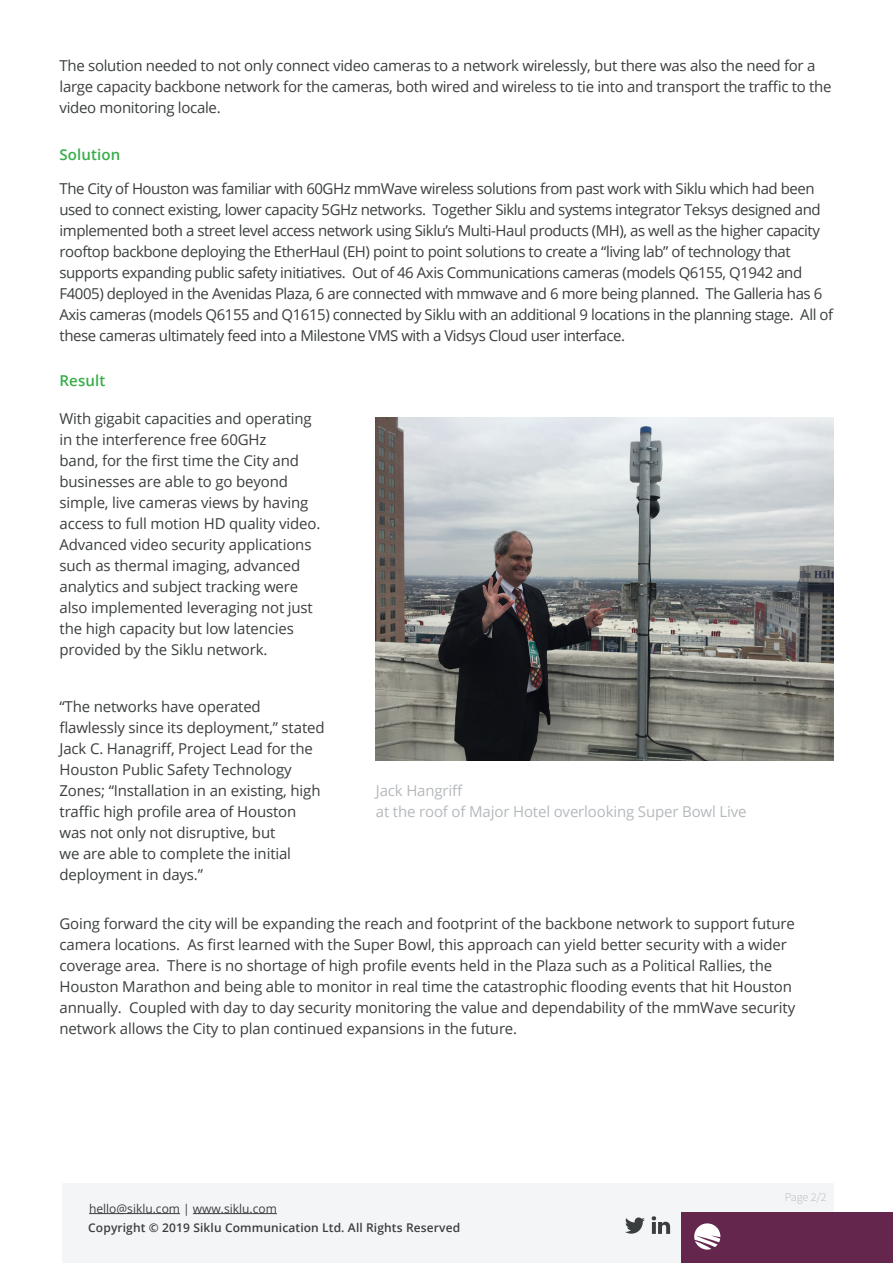
<style>
.page{position:relative;width:893px;height:1263px;background:#fff}
.page>*{position:absolute;margin:0;border:0;box-sizing:border-box;transform-origin:0 0}
.t1{font:15px/21px "Open Sans";letter-spacing:-.01em;color:#3b3e3f}
.t2{font:15px/21px "Open Sans";letter-spacing:-.03em;color:#3b3e3f}
.t3{font:15px/21px "Open Sans";letter-spacing:-.01em;color:#b5b9bc}
.t4{font:600 15px "Open Sans";letter-spacing:.01em;color:#36ae49}
.t5{font:600 12px "Open Sans";letter-spacing:.01em;color:#3b3e3f}
.t6{font:12px "Open Sans";color:#3b3e3f}
.t7{font:300 12px "Source Sans Pro";color:#b5b9bc}
</style>
<div class="page">
<div style="left:62px;top:1183px;width:771px;height:80px;background:#f4f5f6"></div>
<hr style="left:89px;top:1213px;width:91px;height:1px;background:#3b3e3f">
<hr style="left:193px;top:1213px;width:84px;height:1px;background:#3b3e3f">
<svg style="left:625px;top:1217px;width:20px;height:17px"></svg>
<svg style="left:652px;top:1216px;width:18px;height:18px"></svg>
<div style="left:681px;top:1213px;width:212px;height:50px;background:#65264d"></div>
<svg style="left:694px;top:1223px;width:27px;height:26px"></svg>
<img style="left:376px;top:417px;width:457px;height:343px">
<p class="t1" style="left:60px;top:55px;width:774px">The solution needed to not only connect video cameras to a network wirelessly, but there was also the need for a large capacity backbone network for the cameras, both wired and wireless to tie into and transport the traffic to the video monitoring locale.</p>
<p class="t4" style="left:60px;top:145px;width:62px">Solution</p>
<p class="t2" style="left:60px;top:177px;width:775px">The City of Houston was familiar with 60GHz mmWave wireless solutions from past work with Siklu which had been used to connect existing, lower capacity 5GHz networks. Together Siklu and systems integrator Teksys designed and implemented both a street level access network using Siklus’ Multi-Haul products (MH ,) as well as the higher capacity rooftop backbone deploying the EtherHaul (EH) point to point solutions to create a “living lab” of technology that supports expanding public safety initiatives. Out of 46 Axis Communications cameras (models Q6155, Q1942 and F4005) deployed in the Avenidas Plaza 6, are connected with mmwave and 6 more being planned. The Galleria has 6<br>Axis cameras (models Q6155 and Q1615) connected by Siklu with an additional 9 locations in the planning stage. All of these cameras ultimately feed into a Milestone VMS with a Vidsys Cloud user interface.</p>
<p class="t4" style="left:60px;top:371px;width:47px">Result</p>
<p class="t1" style="left:60px;top:408px;width:262px">With gigabit capacities and operating in the interference free 60GHz<br>band, for the first time the City and businesses are able to go beyond simple, live cameras views by having access to full motion HD quality video.<br>Advanced video security applications such as thermal imaging, advanced analytics and subject tracking were also implemented leveraging not just the high capacity but low latencies provided by the Siklu network.</p>
<p class="t1" style="left:60px;top:696px;width:267px">“The networks have operated flawlessly since its deployment ” , stated Jack C. Hanagriff, Project Lead for the Houston Public Safety Technology Zones; “Installation in an existing, high traffic high profile area of Houston was not only not disruptive, but<br>we are able to complete the initial deployment in days “.</p>
<p class="t3" style="left:376px;top:779px;width:372px">Jack Hangriff<br>at the roof of Major Hotel overlooking Super Bowl Live</p>
<p class="t1" style="left:188px;top:913px;width:609px;text-indent:-128px">Going forward the city will be expanding the reach and footprint of the backbone network to support future<br>As first learned with the Super Bowl, this approach can yield better security with a wider</p>
<p class="t1" style="left:167px;top:934px;width:606px;text-indent:-108px">camera locations.<br>There is no shortage of high profile events held in the Plaza such as a Political Rallies, the</p>
<p class="t1" style="left:60px;top:955px;width:102px">coverage area.</p>
<p class="t1" style="left:60px;top:976px;width:734px">Houston Marathon and being able to monitor in real time the catastrophic flooding events that hit Houston</p>
<p class="t1" style="left:129px;top:997px;width:668px">Coupled with day to day security monitoring the value and dependability of the mmWave security</p>
<p class="t1" style="left:60px;top:997px;width:459px">annually.<br>network allows the City to plan continued expansions in the future.</p>
<p class="t6" style="left:89px;top:1200px;width:189px">hello@siklu.com | www.siklu.com</p>
<p class="t5" style="left:88px;top:1219px;width:373px">Copyright © 2019 Siklu Communication Ltd. All Rights Reserved</p>
<p class="t7" style="left:785px;top:1189px;width:43px">Page 2/2</p>
</div>
